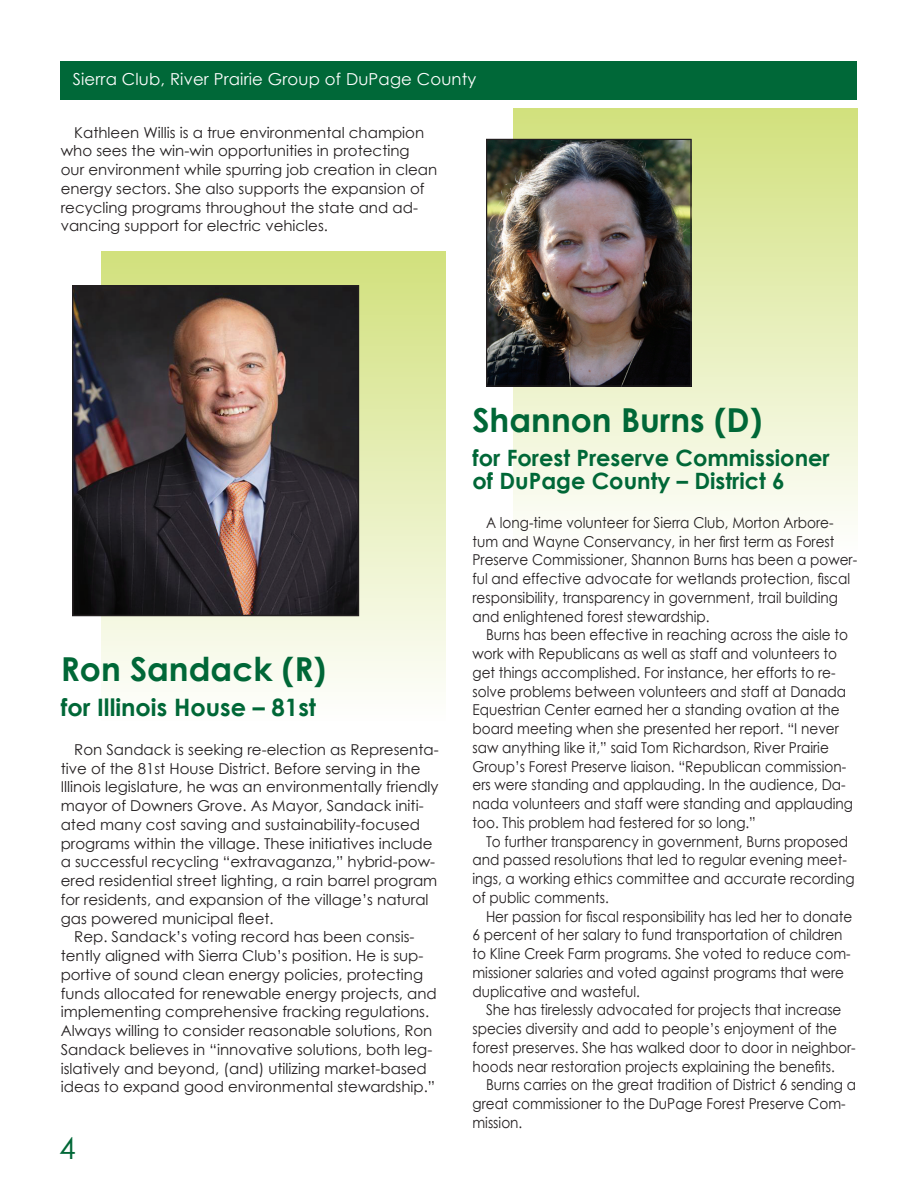
<style>
.page{position:relative;width:918px;height:1188px;background:#fff}
.page>*{position:absolute;margin:0;border:0;box-sizing:border-box;transform-origin:0 0}
.t1{font:700 33px "Century Gothic";color:#006737}
.t2{font:30px "Century Gothic";color:#006737}
.t3{font:700 24px "Century Gothic";color:#006737}
.t4{font:700 22.5px/22.5px "Century Gothic";color:#006737}
.t5{font:16.5px "Century Gothic";letter-spacing:.01em;color:#fff}
.t6{font:15px/18.8px "Century Gothic";color:#231f20;scale:.91 1}
.t7{font:15px/18.8px "Century Gothic";color:#231f20}
</style>
<div class="page">
<div style="left:61px;top:61px;width:796px;height:39px;background:#006838"></div>
<div style="left:513px;top:108px;width:344px;height:444px;background:linear-gradient(to bottom,#d1e07c,#fefefd)"></div>
<div style="left:101px;top:252px;width:345px;height:469px;background:linear-gradient(to bottom,#d1e07c,#fdfdfc)"></div>
<img style="left:75px;top:288px;width:281px;height:325px">
<div style="left:72px;top:285px;width:287px;height:331px;border:2px solid #231f20"></div>
<img style="left:488px;top:141px;width:202px;height:244px">
<div style="left:486px;top:139px;width:206px;height:248px;border:1px solid #231f20"></div>
<p class="t5" style="left:73px;top:68px;width:405px">Sierra Club, River Prairie Group of DuPage County</p>
<p class="t7" style="left:61px;top:122px;width:378px;text-indent:14px">Kathleen Willis is a true environmental champion who sees the win-win opportunities in protecting<br>our environment while spurring job creation in clean energy sectors. She also supports the expansion of recycling programs throughout the state and ad&shy;vancing support for electric vehicles.</p>
<h1 class="t1" style="left:61px;top:644px;width:267px">Ron Sandack (R)</h1>
<h3 class="t3" style="left:61px;top:689px;width:257px">for Illinois House – 81st</h3>
<p class="t7" style="left:74px;top:740px;width:366px">Ron Sandack is seeking re-election as Representa-</p>
<p class="t7" style="left:61px;top:758px;width:361px">tive of the 81st House District. Before serving in the</p>
<p class="t7" style="left:61px;top:777px;width:379px">Illinois legislature, he was an environmentally friendly</p>
<p class="t7" style="left:61px;top:796px;width:364px">mayor of Downers Grove. As Mayor, Sandack initi-</p>
<p class="t7" style="left:61px;top:815px;width:361px">ated many cost saving and sustainability-focused</p>
<p class="t7" style="left:61px;top:833px;width:373px">programs within the village. These initiatives include</p>
<p class="t7" style="left:61px;top:852px;width:376px">a successful recycling “extravaganza,” hybrid-pow-</p>
<p class="t7" style="left:61px;top:871px;width:378px">ered residential street lighting, a rain barrel program</p>
<p class="t7" style="left:61px;top:890px;width:369px">for residents, and expansion of the village’s natural</p>
<p class="t7" style="left:61px;top:908px;width:214px">gas powered municipal fleet.</p>
<p class="t7" style="left:74px;top:927px;width:342px">Rep. Sandack’s voting record has been consis-</p>
<p class="t7" style="left:61px;top:946px;width:364px">tently aligned with Sierra Club’s position. He is sup-</p>
<p class="t7" style="left:61px;top:965px;width:364px">portive of sound clean energy policies, protecting</p>
<p class="t7" style="left:61px;top:983px;width:378px">funds allocated for renewable energy projects, and</p>
<p class="t7" style="left:61px;top:1002px;width:370px">implementing comprehensive fracking regulations.</p>
<p class="t7" style="left:61px;top:1021px;width:373px">Always willing to consider reasonable solutions, Ron</p>
<p class="t7" style="left:61px;top:1040px;width:373px">Sandack believes in “innovative solutions, both leg-</p>
<p class="t7" style="left:61px;top:1058px;width:368px">islatively and beyond, (and) utilizing market-based</p>
<p class="t7" style="left:61px;top:1077px;width:376px">ideas to expand good environmental stewardship.”</p>
<h2 class="t2" style="left:59px;top:1127px;width:18px">4</h2>
<h1 class="t1" style="left:472px;top:395px;width:291px">Shannon Burns (D)</h1>
<h3 class="t4" style="left:472px;top:446px;width:359px">for Forest Preserve Commissioner of DuPage County – District 6</h3>
<p class="t6" style="left:473px;top:513px;width:424px;text-indent:13px">A long-time volunteer for Sierra Club, Morton Arbore&shy;tum and Wayne Conservancy, in her first term as Forest Preserve Commissioner, Shannon Burns has been a power&shy;ful and effective advocate for wetlands protection, fiscal responsibility, transparency in government, trail building and enlightened forest stewardship.</p>
<p class="t6" style="left:473px;top:625px;width:420px;text-indent:13px">Burns has been effective in reaching across the aisle to work with Republicans as well as staff and volunteers to get things accomplished. For instance, her efforts to re&shy;solve problems between volunteers and staff at Danada Equestrian Center earned her a standing ovation at the board meeting when she presented her report. “I never saw anything like it,” said Tom Richardson, River Prairie Group’s Forest Preserve liaison. “Republican commission&shy;ers were standing and applauding. In the audience, Da&shy;nada volunteers and staff were standing and applauding too. This problem had festered for so long.”</p>
<p class="t6" style="left:473px;top:832px;width:421px;text-indent:13px">To further transparency in government, Burns proposed and passed resolutions that led to regular evening meet&shy;ings, a working ethics committee and accurate recording of public comments.</p>
<p class="t6" style="left:473px;top:907px;width:419px;text-indent:13px">Her passion for fiscal responsibility has led her to donate 6 percent of her salary to fund transportation of children to Kline Creek Farm programs. She voted to reduce com&shy;missioner salaries and voted against programs that were duplicative and wasteful.</p>
<p class="t6" style="left:473px;top:1000px;width:423px;text-indent:13px">She has tirelessly advocated for projects that increase species diversity and add to people’s enjoyment of the forest preserves. She has walked door to door in neighbor&shy;hoods near restoration projects explaining the benefits.</p>
<p class="t6" style="left:473px;top:1075px;width:423px;text-indent:13px">Burns carries on the great tradition of District 6 sending a great commissioner to the DuPage Forest Preserve Com&shy;mission.</p>
</div>
